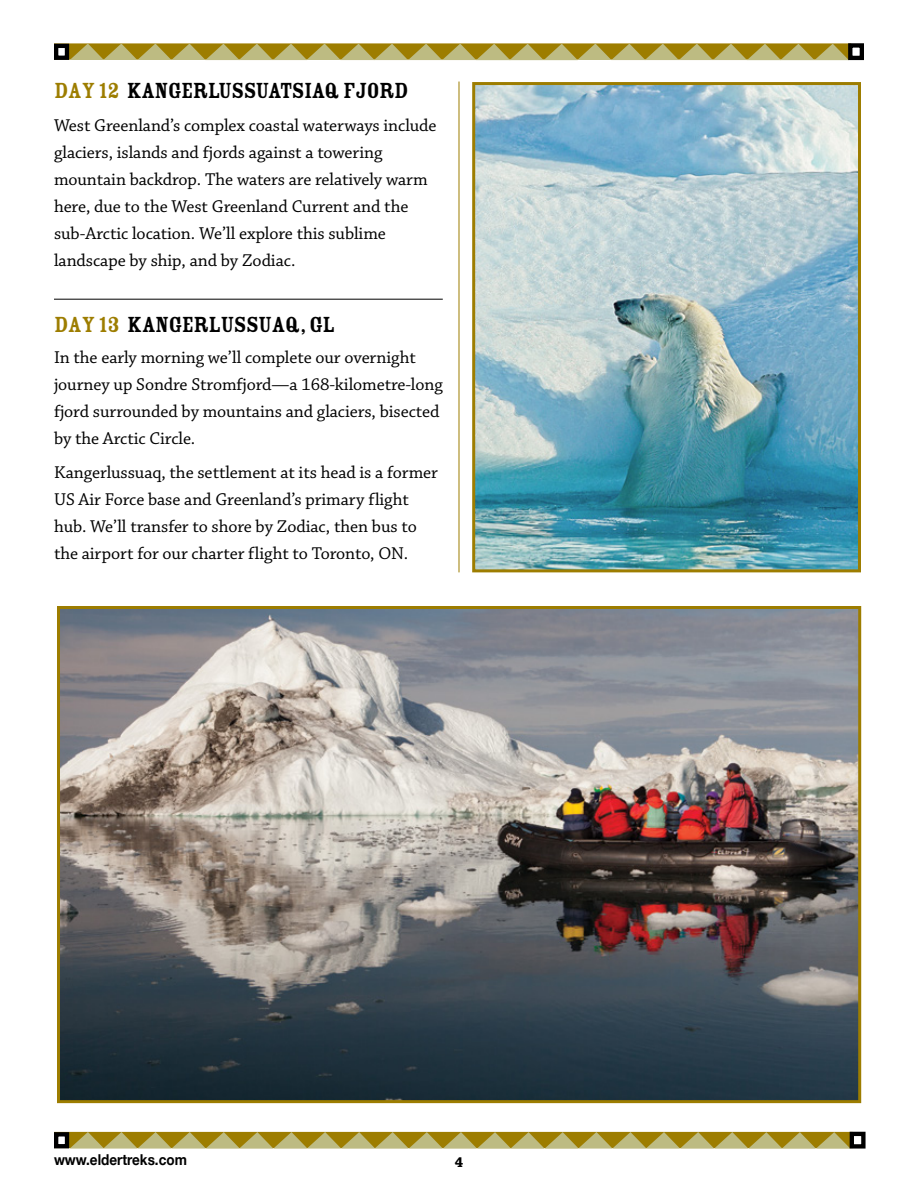
<style>
.page{position:relative;width:918px;height:1188px;background:#fff}
.page>*{position:absolute;margin:0;border:0;box-sizing:border-box;transform-origin:0 0}
.t1{font:24px "Rosewood Std Fill";letter-spacing:-.035em;color:#000}
.t2{font:18px/27px "Chaparral Pro";letter-spacing:-.005em;color:#000}
.t3{font:700 15px "Helvetica Neue";color:#000;scale:.9 1}
.t4{font:700 15px "Chaparral Pro";color:#000}
.s1{color:#9d7d00}
</style>
<div class="page">
<svg style="left:70px;top:1132px;width:780px;height:17px;background:#ae9e45"></svg>
<div style="left:54px;top:1132px;width:15px;height:16px;border:4px solid #000"></div>
<div style="left:850px;top:1132px;width:16px;height:17px;border:4px solid #000"></div>
<div style="left:54px;top:43px;width:797px;height:17px;background:#866a00"></div>
<svg style="left:70px;top:44px;width:778px;height:16px;background:#ad9c42"></svg>
<div style="left:56px;top:46px;width:11px;height:12px;background:#fff"></div>
<div style="left:54px;top:44px;width:15px;height:16px;border:4px solid #000"></div>
<div style="left:848px;top:43px;width:16px;height:17px;border:4px solid #000"></div>
<hr style="left:54px;top:299px;width:389px;height:1px;background:#000">
<img style="left:61px;top:610px;width:796px;height:489px">
<div style="left:57px;top:606px;width:804px;height:497px;border:3px solid #9d7d00"></div>
<img style="left:476px;top:86px;width:381px;height:482px">
<div style="left:472px;top:82px;width:389px;height:490px;border:3px solid #9d7d00"></div>
<hr style="left:459px;top:82px;width:1px;height:490px;background:#9d7d00">
<h1 class="t1" style="left:54px;top:77px;width:356px"><span class="s1">DAY 12</span> KANGERLUSSUATSIAQ FJORD</h1>
<p class="t2" style="left:54px;top:113px;width:384px">West Greenland’s complex coastal waterways include glaciers, islands and fjords against a towering mountain backdrop. The waters are relatively warm here, due to the West Greenland Current and the sub-Arctic location. We’ll explore this sublime landscape by ship, and by Zodiac.</p>
<h1 class="t1" style="left:54px;top:311px;width:283px"><span class="s1">DAY 13</span> KANGERLUSSUAQ, GL</h1>
<p class="t2" style="left:54px;top:345px;width:390px">In the early morning we’ll complete our overnight journey up Sondre Stromfjord—a 168-kilometre-long fjord surrounded by mountains and glaciers, bisected by the Arctic Circle.</p>
<p class="t2" style="left:54px;top:459px;width:385px">Kangerlussuaq, the settlement at its head is a former US Air Force base and Greenland’s primary flight hub. We’ll transfer to shore by Zodiac, then bus to the airport for our charter flight to Toronto, ON.</p>
<p class="t3" style="left:54px;top:1148px;width:149px">www.eldertreks.com</p>
<p class="t4" style="left:455px;top:1154px;width:10px">4</p>
</div>
